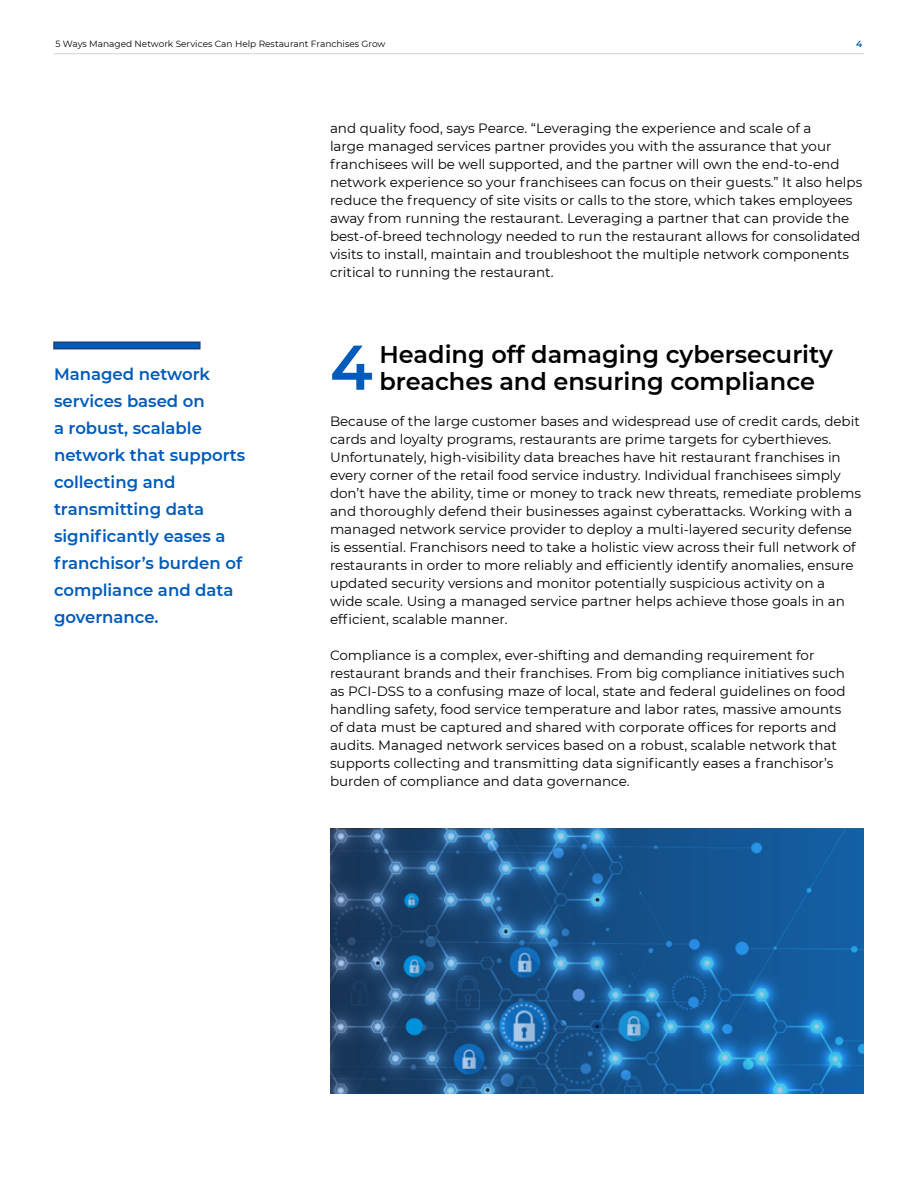
<style>
.page{position:relative;width:918px;height:1188px;background:#fff}
.page>*{position:absolute;margin:0;border:0;box-sizing:border-box;transform-origin:0 0}
.t1{font:600 63px "Montserrat";color:#005bbb}
.t2{font:600 24px/27px "Montserrat";color:#000}
.t3{font:600 16.5px/27px "Montserrat";color:#005bbb}
.t4{font:13.5px/18px "Montserrat";color:#000}
.t5{font:9px "Montserrat";color:#000}
.t6{font:600 9px "Montserrat";color:#005bbb}
</style>
<div class="page">
<hr style="left:54px;top:53px;width:810px;height:1px;background:#d1d3d4">
<svg style="left:53px;top:341px;width:148px;height:8px"></svg>
<svg style="left:330px;top:829px;width:534px;height:265px;background:#1d5991"></svg>
<p class="t5" style="left:56px;top:38px;width:332px">5 Ways Managed Network Services Can Help Restaurant Franchises Grow</p>
<p class="t6" style="left:856px;top:38px;width:8px">4</p>
<p class="t3" style="left:54px;top:360px;width:193px">Managed network services based on<br>a robust, scalable network that supports collecting and transmitting data significantly eases a franchisor’s burden of compliance and data governance.</p>
<p class="t4" style="left:330px;top:119px;width:534px">and quality food, says Pearce. “Leveraging the experience and scale of a<br>large managed services partner provides you with the assurance that your franchisees will be well supported, and the partner will own the end-to-end network experience so your franchisees can focus on their guests.” It also helps reduce the frequency of site visits or calls to the store, which takes employees away from running the restaurant. Leveraging a partner that can provide the best-of-breed technology needed to run the restaurant allows for consolidated visits to install, maintain and troubleshoot the multiple network components critical to running the restaurant.</p>
<h1 class="t1" style="left:330px;top:323px;width:44px">4</h1>
<h2 class="t2" style="left:380px;top:340px;width:455px">Heading off damaging cybersecurity breaches and ensuring compliance</h2>
<p class="t4" style="left:330px;top:412px;width:532px">Because of the large customer bases and widespread use of credit cards, debit cards and loyalty programs, restaurants are prime targets for cyberthieves.<br>Unfortunately, high-visibility data breaches have hit restaurant franchises in every corner of the retail food service industry. Individual franchisees simply don’t have the ability, time or money to track new threats, remediate problems and thoroughly defend their businesses against cyberattacks. Working with a managed network service provider to deploy a multi-layered security defense is essential. Franchisors need to take a holistic view across their full network of restaurants in order to more reliably and efficiently identify anomalies, ensure updated security versions and monitor potentially suspicious activity on a wide scale. Using a managed service partner helps achieve those goals in an efficient, scalable manner.</p>
<p class="t4" style="left:330px;top:646px;width:517px">Compliance is a complex, ever-shifting and demanding requirement for restaurant brands and their franchises. From big compliance initiatives such as PCI-DSS to a confusing maze of local, state and federal guidelines on food handling safety, food service temperature and labor rates, massive amounts of data must be captured and shared with corporate offices for reports and audits. Managed network services based on a robust, scalable network that supports collecting and transmitting data significantly eases a franchisor’s burden of compliance and data governance.</p>
</div>
